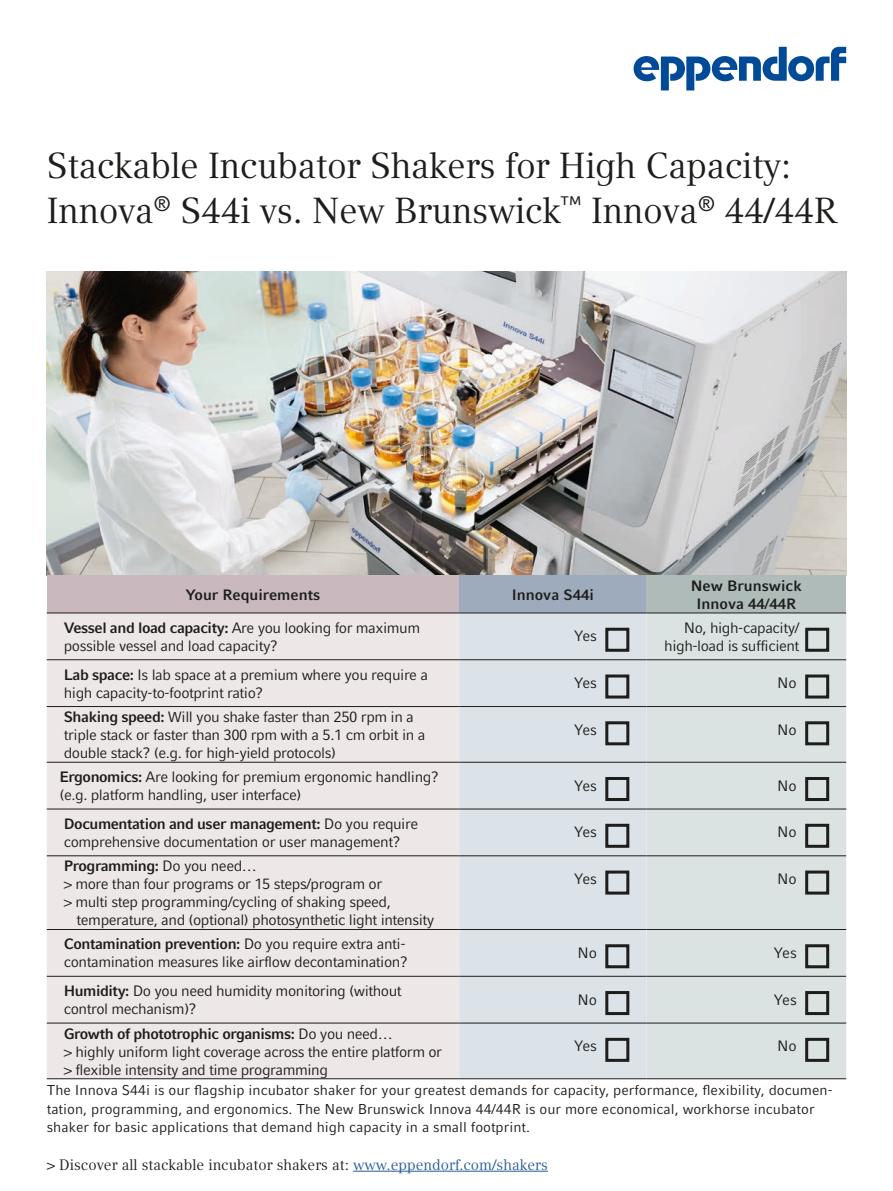
<style>
.page{position:relative;width:893px;height:1191px;background:#fff}
.page>*{position:absolute;margin:0;border:0;box-sizing:border-box;transform-origin:0 0}
._01_Headline_2_34pt{font:36px/45px "Compatil Textfor Eppendorf";letter-spacing:-.01em;color:#1d1d1b}
._03_Table_Header_8pt{font:15px/18px "Compatil Factfor Eppendorf";letter-spacing:-.03em;color:#1d1d1b}
.Paragraph_Style_2{font:15px/18px "Compatil Factfor Eppendorf";letter-spacing:-.03em;color:#1d1d1b}
._02_Header_12pt{font:15px/18px "Compatil Factfor Eppendorf";letter-spacing:-.03em;color:#1d1d1b;text-align:right}
.t1{font:15px "Compatil Textfor Eppendorf";color:#1d1d1b}
._03_Table_Header_12p{font:700 15px/18px "Compatil Factfor Eppendorf";color:#1d1d1b;text-align:center}
._03_Table_Header_8pt-2{font:700 15px "Compatil Factfor Eppendorf";letter-spacing:-.03em;color:#1d1d1b}
.Paragraph_Style_2-2{font:700 15px "Compatil Factfor Eppendorf";letter-spacing:-.03em;color:#1d1d1b}
._03_Body_Copy_no_pi{font:14.25px/18.8px "Compatil Factfor Eppendorf";color:#1d1d1b}
.s1{font-weight:700}
.s2{font-weight:400}
.s3{color:#275b9c}
</style>
<div class="page">
<img style="left:47px;top:271px;width:799px;height:304px">
<svg style="left:634px;top:47px;width:212px;height:43px"></svg>
<hr style="left:353px;top:1170px;width:195px;height:1px;background:#275b9c">
<div style="left:47px;top:575px;width:412px;height:38px;background:#c9b9be"></div>
<div style="left:459px;top:575px;width:187px;height:38px;background:#9eabbd"></div>
<div style="left:646px;top:575px;width:200px;height:38px;background:#aebbb9"></div>
<div style="left:47px;top:613px;width:412px;height:465px;background:#eee7e8"></div>
<div style="left:459px;top:613px;width:187px;height:465px;background:#dbe3e9"></div>
<div style="left:646px;top:613px;width:200px;height:465px;background:#dbe3e2"></div>
<hr style="left:47px;top:612px;width:412px;height:1px;background:#1d1d1b">
<hr style="left:47px;top:659px;width:412px;height:1px;background:#1d1d1b">
<hr style="left:47px;top:706px;width:412px;height:1px;background:#1d1d1b">
<hr style="left:47px;top:762px;width:412px;height:1px;background:#1d1d1b">
<hr style="left:47px;top:808px;width:412px;height:1px;background:#1d1d1b">
<hr style="left:459px;top:808px;width:187px;height:1px;background:#1d1d1b">
<hr style="left:646px;top:808px;width:162px;height:1px;background:#1d1d1b">
<hr style="left:808px;top:808px;width:38px;height:1px;background:#1d1d1b">
<hr style="left:47px;top:855px;width:412px;height:1px;background:#1d1d1b">
<hr style="left:459px;top:855px;width:187px;height:1px;background:#1d1d1b">
<hr style="left:646px;top:855px;width:162px;height:1px;background:#1d1d1b">
<hr style="left:808px;top:855px;width:38px;height:1px;background:#1d1d1b">
<hr style="left:47px;top:929px;width:412px;height:1px;background:#1d1d1b">
<hr style="left:459px;top:929px;width:187px;height:1px;background:#1d1d1b">
<hr style="left:646px;top:929px;width:162px;height:1px;background:#1d1d1b">
<hr style="left:808px;top:929px;width:38px;height:1px;background:#1d1d1b">
<hr style="left:47px;top:976px;width:412px;height:1px;background:#1d1d1b">
<hr style="left:459px;top:976px;width:187px;height:1px;background:#1d1d1b">
<hr style="left:646px;top:976px;width:162px;height:1px;background:#1d1d1b">
<hr style="left:808px;top:976px;width:38px;height:1px;background:#1d1d1b">
<hr style="left:47px;top:1022px;width:412px;height:1px;background:#1d1d1b">
<hr style="left:459px;top:1022px;width:187px;height:1px;background:#1d1d1b">
<hr style="left:646px;top:1022px;width:162px;height:1px;background:#1d1d1b">
<hr style="left:808px;top:1022px;width:38px;height:1px;background:#1d1d1b">
<hr style="left:47px;top:1078px;width:412px;height:1px;background:#1d1d1b">
<hr style="left:646px;top:1078px;width:162px;height:1px;background:#1d1d1b">
<hr style="left:808px;top:1078px;width:38px;height:1px;background:#1d1d1b">
<hr style="left:459px;top:706px;width:187px;height:1px;background:#1d1d1b">
<hr style="left:646px;top:706px;width:162px;height:1px;background:#1d1d1b">
<hr style="left:808px;top:706px;width:38px;height:1px;background:#1d1d1b">
<hr style="left:459px;top:762px;width:187px;height:1px;background:#1d1d1b">
<hr style="left:646px;top:762px;width:162px;height:1px;background:#1d1d1b">
<hr style="left:808px;top:762px;width:38px;height:1px;background:#1d1d1b">
<hr style="left:459px;top:1078px;width:187px;height:1px;background:#1d1d1b">
<hr style="left:459px;top:612px;width:187px;height:1px;background:#1d1d1b">
<hr style="left:646px;top:612px;width:162px;height:1px;background:#1d1d1b">
<hr style="left:808px;top:612px;width:38px;height:1px;background:#1d1d1b">
<hr style="left:459px;top:659px;width:187px;height:1px;background:#1d1d1b">
<hr style="left:646px;top:659px;width:162px;height:1px;background:#1d1d1b">
<hr style="left:808px;top:659px;width:38px;height:1px;background:#1d1d1b">
<div style="left:605px;top:627px;width:24px;height:25px;border:3px solid #1d1d1b"></div>
<div style="left:805px;top:627px;width:24px;height:25px;border:3px solid #1d1d1b"></div>
<div style="left:605px;top:674px;width:24px;height:24px;border:3px solid #1d1d1b"></div>
<div style="left:805px;top:674px;width:24px;height:24px;border:3px solid #1d1d1b"></div>
<div style="left:605px;top:721px;width:24px;height:24px;border:3px solid #1d1d1b"></div>
<div style="left:805px;top:721px;width:24px;height:24px;border:3px solid #1d1d1b"></div>
<div style="left:605px;top:777px;width:24px;height:24px;border:3px solid #1d1d1b"></div>
<div style="left:805px;top:777px;width:24px;height:24px;border:3px solid #1d1d1b"></div>
<div style="left:605px;top:823px;width:24px;height:24px;border:3px solid #1d1d1b"></div>
<div style="left:805px;top:823px;width:24px;height:24px;border:3px solid #1d1d1b"></div>
<div style="left:605px;top:870px;width:24px;height:24px;border:3px solid #1d1d1b"></div>
<div style="left:805px;top:870px;width:24px;height:24px;border:3px solid #1d1d1b"></div>
<div style="left:605px;top:944px;width:24px;height:24px;border:3px solid #1d1d1b"></div>
<div style="left:805px;top:944px;width:24px;height:24px;border:3px solid #1d1d1b"></div>
<div style="left:605px;top:991px;width:24px;height:24px;border:3px solid #1d1d1b"></div>
<div style="left:805px;top:991px;width:24px;height:24px;border:3px solid #1d1d1b"></div>
<div style="left:605px;top:1037px;width:24px;height:24px;border:3px solid #1d1d1b"></div>
<div style="left:805px;top:1037px;width:24px;height:24px;border:3px solid #1d1d1b"></div>
<p class="_01_Headline_2_34pt" style="left:47px;top:143px;width:792px">Stackable Incubator Shakers for High Capacity:<br>Innova<sup>®</sup> S44i vs. New Brunswick<sup>™</sup> Innova<sup>®</sup> 44/44R</p>
<p class="_03_Table_Header_12p" style="left:186px;top:585px;width:136px">Your Requirements</p>
<p class="_03_Table_Header_12p" style="left:512px;top:585px;width:84px">Innova S44i</p>
<p class="_03_Table_Header_12p" style="left:691px;top:576px;width:113px">New Brunswick<br>Innova 44/44R</p>
<p class="_03_Table_Header_8pt" style="left:64px;top:619px;width:358px"><span class="s1">Vessel and load capacity:</span> Are you looking for maximum possible vessel and load capacity?</p>
<p class="_02_Header_12pt" style="left:574px;top:627px;width:24px">Yes</p>
<p class="_02_Header_12pt" style="left:664px;top:619px;width:137px">No, high-capacity/ high-load is sufficient</p>
<p class="_03_Table_Header_8pt" style="left:64px;top:665px;width:366px"><span class="s1">Lab space:</span> Is lab space at a premium where you require a high capacity-to-footprint ratio?</p>
<p class="_02_Header_12pt" style="left:574px;top:674px;width:24px">Yes</p>
<p class="_02_Header_12pt" style="left:777px;top:674px;width:21px">No</p>
<p class="_03_Table_Header_8pt" style="left:64px;top:708px;width:363px"><span class="s1">Shaking speed:</span> Will you shake faster than 250 rpm in a triple stack or faster than 300 rpm with a 5.1 cm orbit in a double stack? (e.g. for high-yield protocols)</p>
<p class="_02_Header_12pt" style="left:574px;top:720px;width:24px">Yes</p>
<p class="_02_Header_12pt" style="left:777px;top:720px;width:21px">No</p>
<p class="_03_Table_Header_8pt" style="left:60px;top:768px;width:381px"><span class="s1">Ergonomics:</span> Are looking for premium ergonomic handling? (e.g. platform handling, user interface)</p>
<p class="_02_Header_12pt" style="left:574px;top:776px;width:24px">Yes</p>
<p class="_02_Header_12pt" style="left:777px;top:776px;width:21px">No</p>
<p class="_03_Table_Header_8pt" style="left:64px;top:815px;width:356px"><span class="s1">Documentation and user management:</span> Do you require comprehensive documentation or user management?</p>
<p class="_02_Header_12pt" style="left:574px;top:823px;width:24px">Yes</p>
<p class="_02_Header_12pt" style="left:777px;top:823px;width:21px">No</p>
<p class="Paragraph_Style_2-2" style="left:64px;top:857px;width:195px">Programming: <span class="s2">Do you need…</span></p>
<p class="_03_Table_Header_8pt" style="left:64px;top:875px;width:320px">&gt; more than four programs or 15 steps/program or</p>
<p class="_03_Table_Header_8pt" style="left:77px;top:893px;width:359px;text-indent:-13px">&gt; multi step programming/cycling of shaking speed, temperature, and (optional) photosynthetic light intensity</p>
<p class="_02_Header_12pt" style="left:574px;top:870px;width:24px">Yes</p>
<p class="_02_Header_12pt" style="left:777px;top:870px;width:21px">No</p>
<p class="Paragraph_Style_2" style="left:64px;top:935px;width:345px"><span class="s1">Contamination prevention:</span> Do you require extra anti&shy;contamination measures like airflow decontamination?</p>
<p class="_02_Header_12pt" style="left:577px;top:943px;width:21px">No</p>
<p class="_02_Header_12pt" style="left:774px;top:943px;width:24px">Yes</p>
<p class="_03_Table_Header_8pt" style="left:64px;top:982px;width:339px"><span class="s1">Humidity:</span> Do you need humidity monitoring (without control mechanism)?</p>
<p class="_02_Header_12pt" style="left:577px;top:990px;width:21px">No</p>
<p class="_02_Header_12pt" style="left:774px;top:990px;width:24px">Yes</p>
<p class="_03_Table_Header_8pt-2" style="left:64px;top:1024px;width:330px">Growth of phototrophic organisms: <span class="s2">Do you need…</span></p>
<p class="_03_Table_Header_8pt" style="left:64px;top:1042px;width:380px">&gt; highly uniform light coverage across the entire platform or</p>
<p class="_03_Table_Header_8pt" style="left:64px;top:1060px;width:266px">&gt; flexible intensity and time programming</p>
<p class="_02_Header_12pt" style="left:574px;top:1037px;width:24px">Yes</p>
<p class="_02_Header_12pt" style="left:777px;top:1037px;width:21px">No</p>
<p class="_03_Body_Copy_no_pi" style="left:47px;top:1080px;width:787px">The Innova S44i is our flagship incubator shaker for your greatest demands for capacity, performance, flexibility, documen&shy;tation, programming, and ergonomics. The New Brunswick Innova 44/44R is our more economical, workhorse incubator shaker for basic applications that demand high capacity in a small footprint.</p>
<p class="t1" style="left:47px;top:1155px;width:503px">&gt; Discover all stackable incubator shakers at: <span class="s3">www.eppendorf.com/shakers</span></p>
</div>
